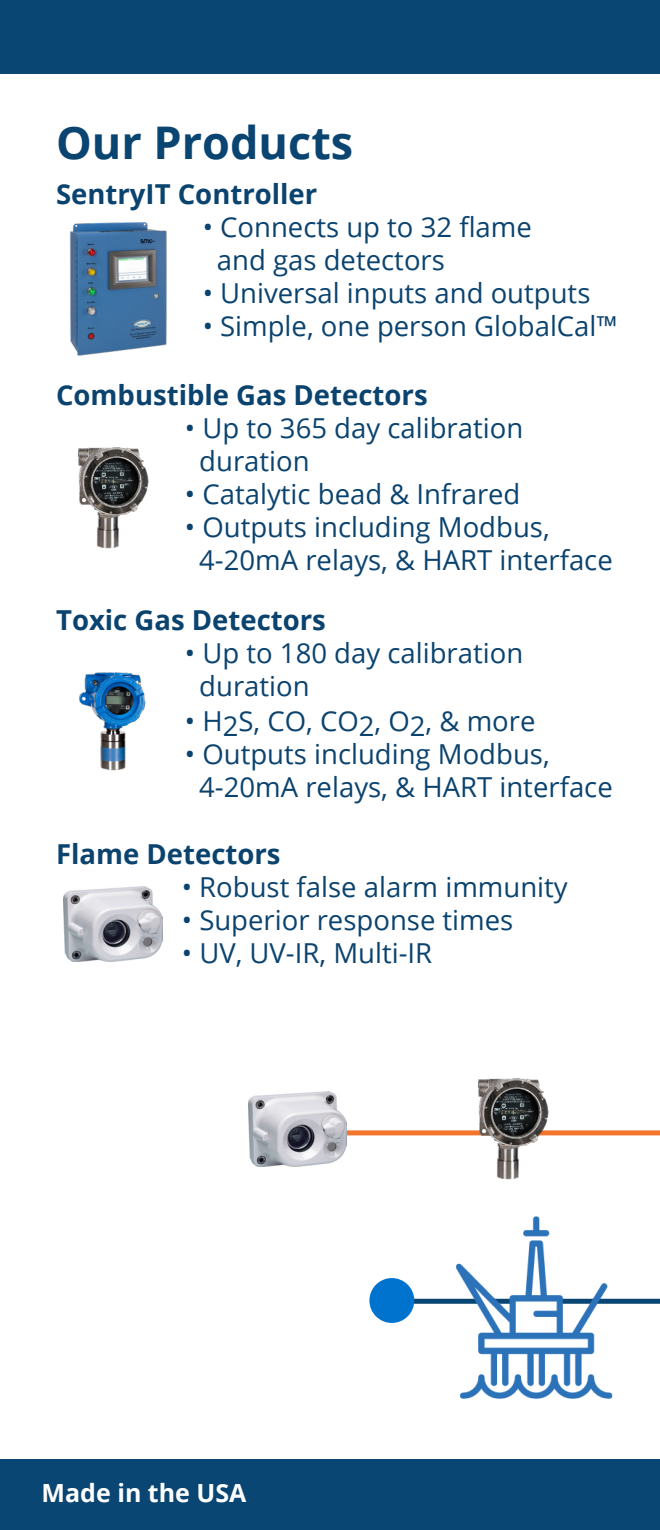
<style>
.page{position:relative;width:660px;height:1530px;background:#fff}
.page>*{position:absolute;margin:0;border:0;box-sizing:border-box;transform-origin:0 0}
.t1{font:700 45px "Open Sans";color:#0a4471}
.t2{font:27.5px "Open Sans";color:#0b436f}
.t3{font:700 27.5px "Open Sans";color:#0b436f}
.t4{font:700 25px "Open Sans";color:#fff}
</style>
<div class="page">
<div style="left:0;top:1459px;width:660px;height:71px;background:#0a4673"></div>
<img style="left:78px;top:447px;width:71px;height:102px">
<img style="left:79px;top:672px;width:67px;height:99px">
<img style="left:70px;top:222px;width:97px;height:134px">
<div style="left:287px;top:1130px;width:373px;height:5px;background:#f3752c"></div>
<img style="left:443px;top:1078px;width:142px;height:102px">
<div style="left:406px;top:1299px;width:254px;height:5px;background:#0a4673"></div>
<img style="left:422px;top:1216px;width:228px;height:183px">
<div style="left:369px;top:1278px;width:45px;height:45px;background:#0073cf;border-radius:50%"></div>
<div style="left:0;top:0;width:660px;height:74px;background:#0a4673"></div>
<img style="left:64px;top:886px;width:98px;height:76px">
<img style="left:248px;top:1091px;width:99px;height:76px">
<p class="t1" style="left:56px;top:111px;width:299px">Our Products</p>
<p class="t3" style="left:56px;top:174px;width:263px">SentryIT Controller</p>
<p class="t2" style="left:203px;top:208px;width:331px">• Connects up to 32 flame</p>
<p class="t2" style="left:217px;top:241px;width:229px">and gas detectors</p>
<p class="t2" style="left:203px;top:274px;width:389px">• Universal inputs and outputs</p>
<p class="t2" style="left:203px;top:307px;width:417px">• Simple, one person GlobalCal™</p>
<p class="t3" style="left:56px;top:375px;width:373px">Combustible Gas Detectors</p>
<p class="t2" style="left:185px;top:409px;width:340px">• Up to 365 day calibration</p>
<p class="t2" style="left:199px;top:442px;width:112px">duration</p>
<p class="t2" style="left:185px;top:475px;width:337px">• Catalytic bead &amp; Infrared</p>
<p class="t2" style="left:185px;top:508px;width:366px">• Outputs including Modbus,</p>
<p class="t2" style="left:199px;top:541px;width:415px">4-20mA relays, &amp; HART interface</p>
<p class="t3" style="left:56px;top:601px;width:271px">Toxic Gas Detectors</p>
<p class="t2" style="left:185px;top:634px;width:340px">• Up to 180 day calibration</p>
<p class="t2" style="left:199px;top:667px;width:112px">duration</p>
<p class="t2" style="left:185px;top:702px;width:352px">• H2S, CO, CO2, O2, &amp; more</p>
<p class="t2" style="left:185px;top:735px;width:366px">• Outputs including Modbus,</p>
<p class="t2" style="left:199px;top:768px;width:415px">4-20mA relays, &amp; HART interface</p>
<p class="t3" style="left:56px;top:835px;width:226px">Flame Detectors</p>
<p class="t2" style="left:182px;top:868px;width:387px">• Robust false alarm immunity</p>
<p class="t2" style="left:182px;top:901px;width:333px">• Superior response times</p>
<p class="t2" style="left:182px;top:934px;width:252px">• UV, UV-IR, Multi-IR</p>
<p class="t4" style="left:42px;top:1475px;width:206px">Made in the USA</p>
</div>
